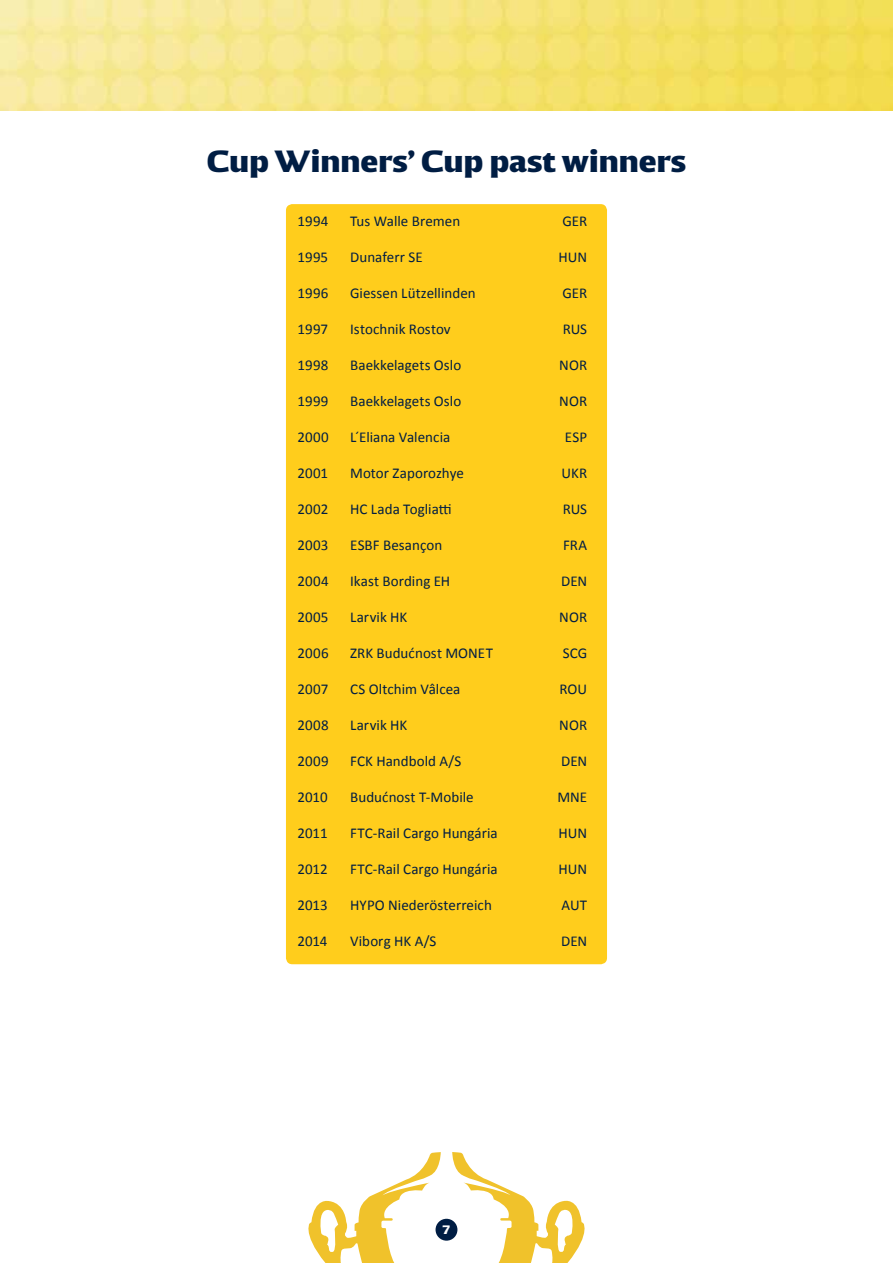
<style>
.page{position:relative;width:893px;height:1263px;background:#fff}
.page>*{position:absolute;margin:0;border:0;box-sizing:border-box;transform-origin:0 0}
.t1{font:800 30px "EHF";letter-spacing:-.005em;color:#001d43}
.t2{font:15px "Calibri";color:#001d43}
.t3{font:800 12px "EHF";color:#fff}
</style>
<div class="page">
<svg style="left:308px;top:1152px;width:133px;height:111px"></svg>
<svg style="left:452px;top:1152px;width:133px;height:111px"></svg>
<div style="left:436px;top:1219px;width:21px;height:22px;background:#001d43;border-radius:50%"></div>
<img style="left:0;top:0;width:893px;height:111px">
<div style="left:286px;top:204px;width:321px;height:760px;background:#ffcd1c;border-radius:6px"></div>
<h1 class="t1" style="left:207px;top:144px;width:481px">Cup Winners’ Cup past winners</h1>
<p class="t2" style="left:298px;top:212px;width:32px">1994</p>
<p class="t2" style="left:350px;top:212px;width:112px">Tus Walle Bremen</p>
<p class="t2" style="left:562px;top:212px;width:26px">GER</p>
<p class="t2" style="left:298px;top:248px;width:32px">1995</p>
<p class="t2" style="left:350px;top:248px;width:74px">Dunaferr SE</p>
<p class="t2" style="left:559px;top:248px;width:30px">HUN</p>
<p class="t2" style="left:298px;top:284px;width:32px">1996</p>
<p class="t2" style="left:350px;top:284px;width:127px">Giessen Lützellinden</p>
<p class="t2" style="left:562px;top:284px;width:26px">GER</p>
<p class="t2" style="left:298px;top:320px;width:32px">1997</p>
<p class="t2" style="left:350px;top:320px;width:102px">Istochnik Rostov</p>
<p class="t2" style="left:563px;top:320px;width:26px">RUS</p>
<p class="t2" style="left:298px;top:356px;width:32px">1998</p>
<p class="t2" style="left:350px;top:356px;width:113px">Baekkelagets Oslo</p>
<p class="t2" style="left:559px;top:356px;width:29px">NOR</p>
<p class="t2" style="left:298px;top:392px;width:32px">1999</p>
<p class="t2" style="left:350px;top:392px;width:113px">Baekkelagets Oslo</p>
<p class="t2" style="left:559px;top:392px;width:29px">NOR</p>
<p class="t2" style="left:298px;top:428px;width:33px">2000</p>
<p class="t2" style="left:350px;top:428px;width:102px">L´Eliana Valencia</p>
<p class="t2" style="left:565px;top:428px;width:24px">ESP</p>
<p class="t2" style="left:298px;top:464px;width:32px">2001</p>
<p class="t2" style="left:350px;top:464px;width:115px">Motor Zaporozhye</p>
<p class="t2" style="left:562px;top:464px;width:27px">UKR</p>
<p class="t2" style="left:298px;top:500px;width:32px">2002</p>
<p class="t2" style="left:350px;top:500px;width:103px">HC Lada Togliatti</p>
<p class="t2" style="left:563px;top:500px;width:26px">RUS</p>
<p class="t2" style="left:298px;top:536px;width:32px">2003</p>
<p class="t2" style="left:350px;top:536px;width:94px">ESBF Besançon</p>
<p class="t2" style="left:563px;top:536px;width:26px">FRA</p>
<p class="t2" style="left:298px;top:572px;width:33px">2004</p>
<p class="t2" style="left:350px;top:572px;width:102px">Ikast Bording EH</p>
<p class="t2" style="left:561px;top:572px;width:28px">DEN</p>
<p class="t2" style="left:298px;top:608px;width:32px">2005</p>
<p class="t2" style="left:350px;top:608px;width:59px">Larvik HK</p>
<p class="t2" style="left:559px;top:608px;width:29px">NOR</p>
<p class="t2" style="left:298px;top:644px;width:33px">2006</p>
<p class="t2" style="left:350px;top:644px;width:144px">ZRK Budućnost MONET</p>
<p class="t2" style="left:563px;top:644px;width:26px">SCG</p>
<p class="t2" style="left:298px;top:680px;width:32px">2007</p>
<p class="t2" style="left:350px;top:680px;width:112px">CS Oltchim Vâlcea</p>
<p class="t2" style="left:559px;top:680px;width:29px">ROU</p>
<p class="t2" style="left:298px;top:716px;width:32px">2008</p>
<p class="t2" style="left:350px;top:716px;width:59px">Larvik HK</p>
<p class="t2" style="left:559px;top:716px;width:29px">NOR</p>
<p class="t2" style="left:298px;top:752px;width:32px">2009</p>
<p class="t2" style="left:350px;top:752px;width:113px">FCK Handbold A/S</p>
<p class="t2" style="left:561px;top:752px;width:28px">DEN</p>
<p class="t2" style="left:298px;top:788px;width:32px">2010</p>
<p class="t2" style="left:350px;top:788px;width:125px">Budućnost T-Mobile</p>
<p class="t2" style="left:557px;top:788px;width:31px">MNE</p>
<p class="t2" style="left:298px;top:824px;width:31px">2011</p>
<p class="t2" style="left:350px;top:824px;width:149px">FTC-Rail Cargo Hungária</p>
<p class="t2" style="left:559px;top:824px;width:30px">HUN</p>
<p class="t2" style="left:298px;top:860px;width:32px">2012</p>
<p class="t2" style="left:350px;top:860px;width:149px">FTC-Rail Cargo Hungária</p>
<p class="t2" style="left:559px;top:860px;width:30px">HUN</p>
<p class="t2" style="left:298px;top:896px;width:32px">2013</p>
<p class="t2" style="left:350px;top:896px;width:143px">HYPO Niederösterreich</p>
<p class="t2" style="left:562px;top:896px;width:27px">AUT</p>
<p class="t2" style="left:298px;top:932px;width:31px">2014</p>
<p class="t2" style="left:350px;top:932px;width:88px">Viborg HK A/S</p>
<p class="t2" style="left:561px;top:932px;width:28px">DEN</p>
<p class="t3" style="left:442px;top:1223px;width:10px">7</p>
</div>
